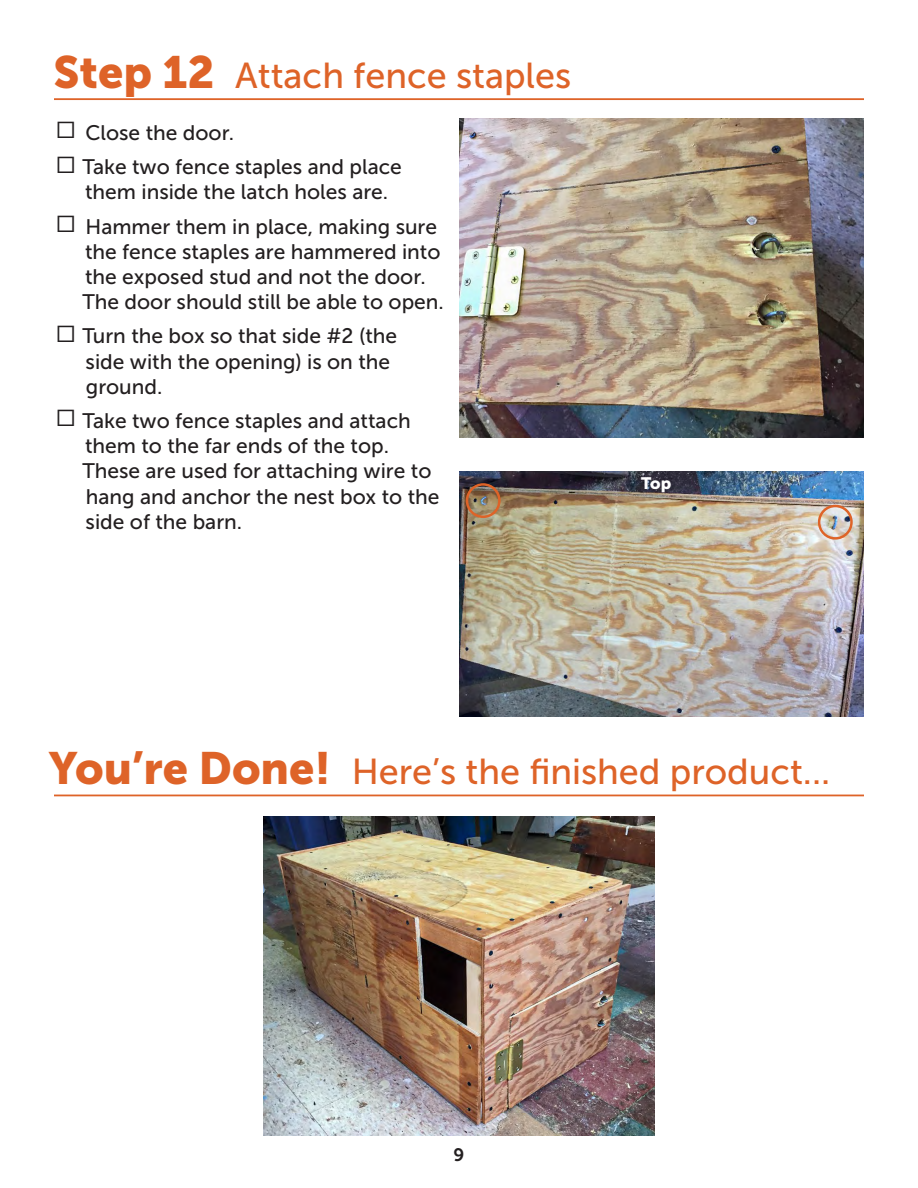
<style>
.page{position:relative;width:918px;height:1188px;background:#fff}
.page>*{position:absolute;margin:0;border:0;box-sizing:border-box;transform-origin:0 0}
.Heading{font:36px "Museo Sans 500";color:#de6328}
.t1{font:21px/25.2px "Museo Sans 500";color:#231f20}
.t2{font:18px "Museo Sans 700";color:#231f20}
.t3{font:16.5px "Museo Sans 900";color:#fff}
.s1{font-family:"Museo Sans 900";font-size:45px}
.s2{font-family:"Proxima Nova";font-size:28.5px}
</style>
<div class="page">
<hr style="left:54px;top:98px;width:810px;height:2px;background:#de6328">
<hr style="left:54px;top:795px;width:810px;height:1px;background:#de6328">
<img style="left:459px;top:118px;width:405px;height:320px">
<img style="left:459px;top:471px;width:405px;height:246px">
<img style="left:264px;top:817px;width:390px;height:318px">
<div style="left:818px;top:505px;width:35px;height:35px;border:2px solid #de6328;border-radius:50%"></div>
<div style="left:466px;top:483px;width:35px;height:35px;border:2px solid #de6328;border-radius:50%"></div>
<p class="Heading" style="left:54px;top:56px;width:519px"><span class="s1">Step 12</span> Attach fence staples</p>
<p class="t1" style="left:57px;top:120px;width:179px"><span class="s2">☐</span> Close the door.</p>
<p class="t1" style="left:85px;top:154px;width:318px;text-indent:-28px"><span class="s2">☐</span> Take two fence staples and place them inside the latch holes are.</p>
<p class="t1" style="left:82px;top:214px;width:363px;text-indent:-26px"><span class="s2">☐</span> Hammer them in place, making sure the fence staples are hammered into the exposed stud and not the door.<br>The door should still be able to open.</p>
<p class="t1" style="left:86px;top:324px;width:313px;text-indent:-29px"><span class="s2">☐</span> Turn the box so that side #2 (the side with the opening) is on the ground.</p>
<p class="t1" style="left:82px;top:408px;width:359px;text-indent:-26px"><span class="s2">☐</span> Take two fence staples and attach them to the far ends of the top.<br>These are used for attaching wire to hang and anchor the nest box to the side of the barn.</p>
<p class="t3" style="left:641px;top:473px;width:32px">Top</p>
<p class="Heading" style="left:49px;top:752px;width:783px"><span class="s1">You’re Done!</span> Here’s the finished product...</p>
<p class="t2" style="left:454px;top:1145px;width:12px">9</p>
</div>
